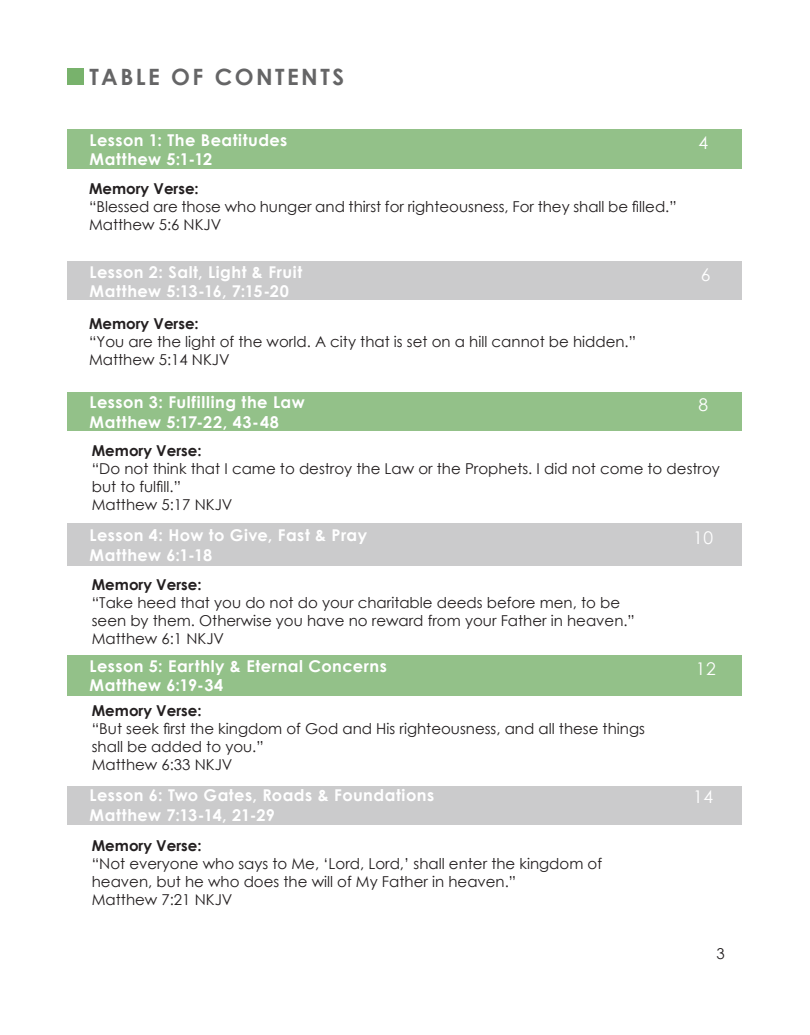
<style>
.page{position:relative;width:810px;height:1035px;background:#fff}
.page>*{position:absolute;margin:0;border:0;box-sizing:border-box;transform-origin:0 0}
.t1{font:700 22.5px "Century Gothic";letter-spacing:.11em;color:#656566}
.Table_of_contents_nu{font:17.5px "Century Gothic";color:#fff}
.Table_of_Contents{font:700 16.25px "Century Gothic";letter-spacing:.03em;color:#fff}
.t2{font:15px/18px "Century Gothic";color:#231f20}
.t3{font:700 15px "Century Gothic";color:#231f20}
</style>
<div class="page">
<div style="left:67px;top:68px;width:17px;height:17px;background:#78b26c"></div>
<div style="left:68px;top:261px;width:674px;height:39px;background:#cbcbcc"></div>
<div style="left:68px;top:130px;width:674px;height:39px;background:#93c189"></div>
<div style="left:68px;top:524px;width:674px;height:42px;background:#cbcbcc"></div>
<div style="left:68px;top:392px;width:674px;height:39px;background:#93c189"></div>
<div style="left:68px;top:787px;width:674px;height:38px;background:#cbcbcc"></div>
<div style="left:68px;top:655px;width:674px;height:41px;background:#93c189"></div>
<p class="t1" style="left:89px;top:59px;width:256px">TABLE OF CONTENTS</p>
<p class="Table_of_Contents" style="left:90px;top:128px;width:199px">Lesson 1: The Beatitudes</p>
<p class="Table_of_contents_nu" style="left:698px;top:130px;width:11px">4</p>
<p class="Table_of_Contents" style="left:90px;top:147px;width:124px">Matthew 5:1-12</p>
<p class="t3" style="left:89px;top:177px;width:111px">Memory Verse:</p>
<p class="t2" style="left:89px;top:197px;width:589px">“Blessed are those who hunger and thirst for righteousness, For they shall be filled.”</p>
<p class="t2" style="left:89px;top:215px;width:134px">Matthew 5:6 NKJV</p>
<p class="Table_of_Contents" style="left:90px;top:260px;width:214px">Lesson 2: Salt, Light &amp; Fruit</p>
<p class="Table_of_contents_nu" style="left:701px;top:262px;width:11px">6</p>
<p class="Table_of_Contents" style="left:90px;top:279px;width:201px">Matthew 5:13-16, 7:15-20</p>
<p class="t3" style="left:89px;top:312px;width:111px">Memory Verse:</p>
<p class="t2" style="left:89px;top:332px;width:549px">“You are the light of the world. A city that is set on a hill cannot be hidden.”</p>
<p class="t2" style="left:89px;top:350px;width:142px">Matthew 5:14 NKJV</p>
<p class="Table_of_Contents" style="left:90px;top:390px;width:217px">Lesson 3: Fulfilling the Law</p>
<p class="Table_of_contents_nu" style="left:698px;top:393px;width:11px">8</p>
<p class="Table_of_Contents" style="left:90px;top:410px;width:191px">Matthew 5:17-22, 43-48</p>
<p class="t3" style="left:92px;top:440px;width:111px">Memory Verse:</p>
<p class="t2" style="left:92px;top:460px;width:630px">“Do not think that I came to destroy the Law or the Prophets. I did not come to destroy but to fulfill.”</p>
<p class="t2" style="left:92px;top:496px;width:142px">Matthew 5:17 NKJV</p>
<p class="Table_of_Contents" style="left:90px;top:523px;width:279px">Lesson 4: How to Give, Fast &amp; Pray</p>
<p class="Table_of_contents_nu" style="left:693px;top:526px;width:21px">10</p>
<p class="Table_of_Contents" style="left:90px;top:542px;width:124px">Matthew 6:1-18</p>
<p class="t3" style="left:92px;top:573px;width:111px">Memory Verse:</p>
<p class="t2" style="left:92px;top:593px;width:545px">“Take heed that you do not do your charitable deeds before men, to be seen by them. Otherwise you have no reward from your Father in heaven.”</p>
<p class="t2" style="left:92px;top:629px;width:134px">Matthew 6:1 NKJV</p>
<p class="Table_of_Contents" style="left:90px;top:653px;width:299px">Lesson 5: Earthly &amp; Eternal Concerns</p>
<p class="Table_of_contents_nu" style="left:696px;top:656px;width:21px">12</p>
<p class="Table_of_Contents" style="left:90px;top:673px;width:135px">Matthew 6:19-34</p>
<p class="t3" style="left:92px;top:699px;width:111px">Memory Verse:</p>
<p class="t2" style="left:92px;top:719px;width:555px">“But seek first the kingdom of God and His righteousness, and all these things shall be added to you.”</p>
<p class="t2" style="left:92px;top:755px;width:142px">Matthew 6:33 NKJV</p>
<p class="Table_of_Contents" style="left:90px;top:783px;width:346px">Lesson 6: Two Gates, Roads &amp; Foundations</p>
<p class="Table_of_contents_nu" style="left:693px;top:784px;width:21px">14</p>
<p class="Table_of_Contents" style="left:90px;top:802px;width:187px">Matthew 7:13-14, 21-29</p>
<p class="t3" style="left:92px;top:835px;width:111px">Memory Verse:</p>
<p class="t2" style="left:92px;top:855px;width:512px">“Not everyone who says to Me, ‘Lord, Lord,’ shall enter the kingdom of heaven, but he who does the will of My Father in heaven.”</p>
<p class="t2" style="left:92px;top:891px;width:142px">Matthew 7:21 NKJV</p>
<p class="t2" style="left:716px;top:944px;width:10px">3</p>
</div>
